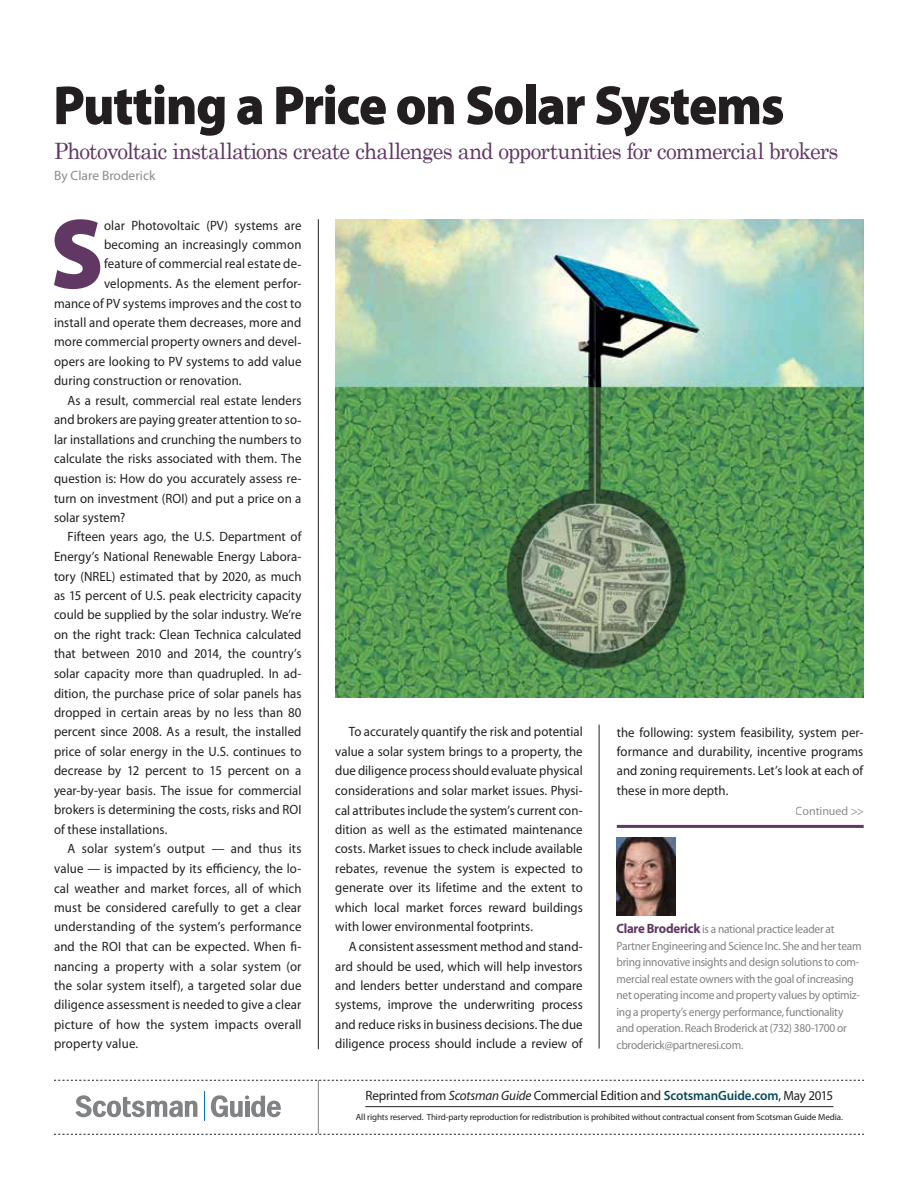
<style>
.page{position:relative;width:918px;height:1188px;background:#fff}
.page>*{position:absolute;margin:0;border:0;box-sizing:border-box;transform-origin:0 0}
.t1{font:900 100.35px "Myriad Pro";color:#613864;scale:.95 1}
.t2{font:900 55.5px "Myriad Pro";letter-spacing:-.025em;color:#231f20;scale:.95 1}
.t3{font:22.5px "Century Schoolbook";letter-spacing:-.03em;color:#613864;scale:.95 1}
.t4{font:13.5px/19.5px "Myriad Pro";letter-spacing:.005em;color:#231f20;text-align:justify;scale:.95 1}
.t5{font:13.5px "Myriad Pro";letter-spacing:-.015em;color:#231f20}
.t6{font:13.5px "Myriad Pro";color:#8a8c8e}
.t7{font:12px/16.5px "Myriad Pro";letter-spacing:-.02em;color:#808285;scale:.95 1}
.t8{font:12px "Myriad Pro";letter-spacing:-.005em;color:#8a8c8e}
.t9{font:9px "Myriad Pro";letter-spacing:-.01em;color:#231f20}
.s1{font-weight:700;font-size:13.5px;color:#603764}
.s2{font-style:italic}
.s3{font-weight:600;color:#09495b}
</style>
<div class="page">
<hr style="left:365px;top:1106px;width:468px;height:1px;background:#231f20">
<svg style="left:54px;top:1080px;width:810px;height:1px"></svg>
<svg style="left:54px;top:1134px;width:810px;height:1px"></svg>
<hr style="left:318px;top:1080px;width:1px;height:54px;background:#808285">
<svg style="left:211px;top:1095px;width:70px;height:22px"></svg>
<svg style="left:75px;top:1095px;width:122px;height:22px"></svg>
<svg style="left:204px;top:1092px;width:1px;height:29px"></svg>
<hr style="left:318px;top:219px;width:1px;height:830px;background:#231f20">
<hr style="left:599px;top:725px;width:1px;height:324px;background:#231f20">
<hr style="left:617px;top:825px;width:247px;height:3px;background:#613864">
<img style="left:335px;top:219px;width:528px;height:479px">
<img style="left:616px;top:837px;width:59px;height:78px">
<h2 class="t2" style="left:53px;top:68px;width:771px">Putting a Price on Solar Systems</h2>
<h3 class="t3" style="left:54px;top:137px;width:827px">Photovoltaic installations create challenges and opportunities for commercial brokers</h3>
<p class="t6" style="left:54px;top:167px;width:103px">By Clare Broderick</p>
<h1 class="t1" style="left:50px;top:187px;width:58px">S</h1>
<p class="t4" style="left:104px;top:215px;width:209px">olar Photovoltaic (PV) systems are</p>
<p class="t4" style="left:104px;top:235px;width:209px">becoming an increasingly common</p>
<p class="t4" style="left:104px;top:254px;width:209px">feature of commercial real estate de-</p>
<p class="t4" style="left:104px;top:274px;width:209px">velopments. As the element perfor-</p>
<p class="t4" style="left:54px;top:293px;width:262px">mance of PV systems improves and the cost to</p>
<p class="t4" style="left:54px;top:313px;width:262px">install and operate them decreases, more and</p>
<p class="t4" style="left:54px;top:332px;width:262px">more commercial property owners and devel-</p>
<p class="t4" style="left:54px;top:352px;width:262px">opers are looking to PV systems to add value</p>
<p class="t4" style="left:54px;top:371px;width:199px">during construction or renovation.</p>
<p class="t4" style="left:68px;top:390px;width:248px">As a result, commercial real estate lenders</p>
<p class="t4" style="left:54px;top:410px;width:262px">and brokers are paying greater attention to so-</p>
<p class="t4" style="left:54px;top:430px;width:262px">lar installations and crunching the numbers to</p>
<p class="t4" style="left:54px;top:449px;width:262px">calculate the risks associated with them. The</p>
<p class="t4" style="left:54px;top:468px;width:262px">question is: How do you accurately assess re-</p>
<p class="t4" style="left:54px;top:488px;width:262px">turn on investment (ROI) and put a price on a</p>
<p class="t4" style="left:54px;top:508px;width:76px">solar system?</p>
<p class="t4" style="left:68px;top:527px;width:248px">Fifteen years ago, the U.S. Department of</p>
<p class="t4" style="left:54px;top:546px;width:262px">Energy’s National Renewable Energy Labora-</p>
<p class="t4" style="left:54px;top:566px;width:262px">tory (NREL) estimated that by 2020, as much</p>
<p class="t4" style="left:54px;top:586px;width:262px">as 15 percent of U.S. peak electricity capacity</p>
<p class="t4" style="left:54px;top:605px;width:262px">could be supplied by the solar industry. We’re</p>
<p class="t4" style="left:54px;top:624px;width:262px">on the right track: Clean Technica calculated</p>
<p class="t4" style="left:54px;top:644px;width:262px">that between 2010 and 2014, the country’s</p>
<p class="t4" style="left:54px;top:663px;width:262px">solar capacity more than quadrupled. In ad-</p>
<p class="t4" style="left:54px;top:683px;width:262px">dition, the purchase price of solar panels has</p>
<p class="t4" style="left:54px;top:703px;width:262px">dropped in certain areas by no less than 80</p>
<p class="t4" style="left:54px;top:722px;width:262px">percent since 2008. As a result, the installed</p>
<p class="t4" style="left:54px;top:741px;width:262px">price of solar energy in the U.S. continues to</p>
<p class="t4" style="left:54px;top:761px;width:262px">decrease by 12 percent to 15 percent on a</p>
<p class="t4" style="left:54px;top:780px;width:262px">year-by-year basis. The issue for commercial</p>
<p class="t4" style="left:54px;top:800px;width:262px">brokers is determining the costs, risks and ROI</p>
<p class="t4" style="left:54px;top:819px;width:121px">of these installations.</p>
<p class="t4" style="left:68px;top:839px;width:248px">A solar system’s output — and thus its</p>
<p class="t4" style="left:54px;top:858px;width:262px">value — is impacted by its efficiency, the lo-</p>
<p class="t4" style="left:54px;top:878px;width:262px">cal weather and market forces, all of which</p>
<p class="t4" style="left:54px;top:898px;width:262px">must be considered carefully to get a clear</p>
<p class="t4" style="left:54px;top:917px;width:262px">understanding of the system’s performance</p>
<p class="t4" style="left:54px;top:936px;width:262px">and the ROI that can be expected. When fi-</p>
<p class="t4" style="left:54px;top:956px;width:262px">nancing a property with a solar system (or</p>
<p class="t4" style="left:54px;top:976px;width:262px">the solar system itself), a targeted solar due</p>
<p class="t4" style="left:54px;top:995px;width:262px">diligence assessment is needed to give a clear</p>
<p class="t4" style="left:54px;top:1014px;width:262px">picture of how the system impacts overall</p>
<p class="t4" style="left:54px;top:1034px;width:90px">property value.</p>
<p class="t4" style="left:335px;top:722px;width:262px;text-indent:14px">To accurately quantify the risk and potential value a solar system brings to a property, the due diligence process should evaluate physical considerations and solar market issues. Physi&shy;cal attributes include the system’s current con&shy;dition as well as the estimated maintenance costs. Market issues to check include available rebates, revenue the system is expected to generate over its lifetime and the extent to which local market forces reward buildings with lower environmental footprints.</p>
<p class="t4" style="left:335px;top:936px;width:262px;text-indent:14px">A consistent assessment method and stand&shy;ard should be used, which will help investors and lenders better understand and compare systems, improve the underwriting process and reduce risks in business decisions. The due diligence process should include a review of</p>
<p class="t4" style="left:617px;top:722px;width:261px">the following: system feasibility, system per&shy;formance and durability, incentive programs and zoning requirements. Let’s look at each of these in more depth.</p>
<p class="t8" style="left:796px;top:803px;width:70px">Continued &gt;&gt;</p>
<p class="t7" style="left:617px;top:921px;width:259px"><span class="s1">Clare Broderick</span> is a national practice leader at Partner Engineering and Science Inc. She and her team bring innovative insights and design solutions to com&shy;mercial real estate owners with the goal of increasing net operating income and property values by optimiz&shy;ing a property’s energy performance, functionality and operation. Reach Broderick at (732) 380-1700 or cbroderick@partneresi.com.</p>
<p class="t5" style="left:365px;top:1087px;width:469px">Reprinted from <span class="s2">Scotsman Guide</span> Commercial Edition and <span class="s3">ScotsmanGuide.com</span>, May 2015</p>
<p class="t9" style="left:356px;top:1111px;width:488px">All rights reserved. Third-party reproduction for redistribution is prohibited without contractual consent from Scotsman Guide Media.</p>
</div>
